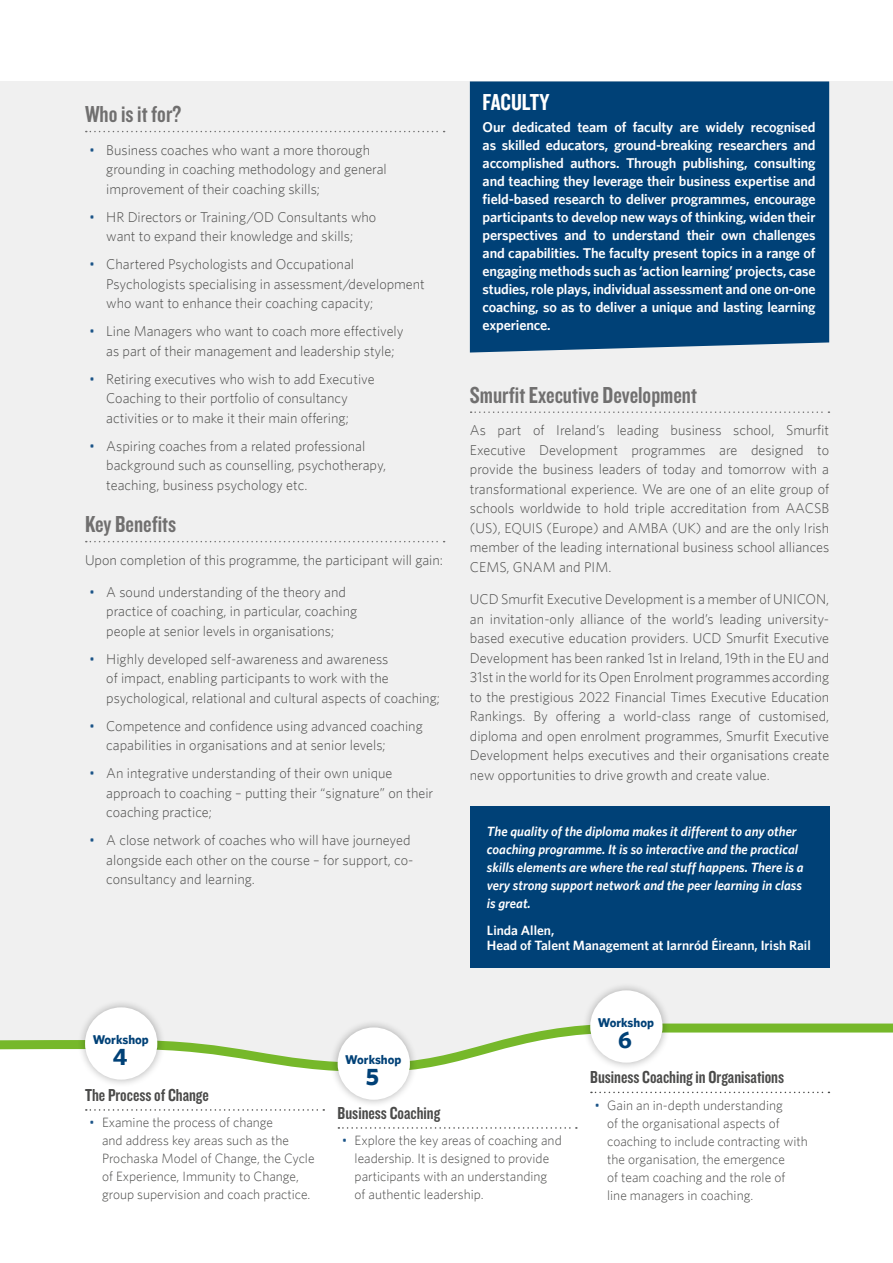
<style>
.page{position:relative;width:893px;height:1263px;background:#fff}
.page>*{position:absolute;margin:0;border:0;box-sizing:border-box;transform-origin:0 0}
.HEADS{font:24px "Knockout HTF49 Liteweight";color:#706f6f}
.HEADS-2{font:24px "Knockout HTF49 Liteweight";letter-spacing:-.005em;color:#fff}
.HEADS-3{font:700 24px "Whitney";color:#004177}
.HEADS-4{font:18px "Knockout HTF49 Liteweight";color:#4a4a49}
.Body{font:300 14.25px/19.5px "Whitney";color:#4a4a49}
.HEADS-5{font:600 14.25px/18px "Whitney";letter-spacing:-.01em;color:#fff;text-align:justify}
.t1{font:300 13.5px/18px "Whitney";color:#4a4a49}
.Testimonial{font:italic 600 13.5px/18px "Whitney";color:#fff}
.Testimonial_name{font:600 13.5px/15px "Whitney";color:#fff}
.HEADS-6{font:700 12.75px "Whitney";color:#004177}
.s1{color:#1b5488}
</style>
<div class="page">
<div style="left:0;top:81px;width:893px;height:1063px;background:#f0f0f0"></div>
<svg style="left:0;top:1023px;width:893px;height:121px"></svg>
<svg style="left:86px;top:131px;width:359px;height:1px"></svg>
<svg style="left:86px;top:541px;width:359px;height:1px"></svg>
<div style="left:581px;top:982px;width:90px;height:89px;background:#000;opacity:.3"></div>
<div style="left:590px;top:990px;width:72px;height:73px;background:#fff;border-radius:50%"></div>
<svg style="left:591px;top:1092px;width:238px;height:1px"></svg>
<div style="left:329px;top:1019px;width:89px;height:89px;background:#000;opacity:.3"></div>
<div style="left:338px;top:1027px;width:72px;height:73px;background:#fff;border-radius:50%"></div>
<svg style="left:338px;top:1127px;width:239px;height:2px"></svg>
<div style="left:76px;top:999px;width:90px;height:89px;background:#000;opacity:.3"></div>
<div style="left:85px;top:1007px;width:72px;height:73px;background:#fff;border-radius:50%"></div>
<svg style="left:86px;top:1109px;width:238px;height:2px"></svg>
<div style="left:470px;top:81px;width:359px;height:271px;background:#004177"></div>
<svg style="left:471px;top:411px;width:358px;height:2px"></svg>
<div style="left:470px;top:806px;width:359px;height:161px;background:#004177"></div>
<p class="HEADS" style="left:85px;top:102px;width:98px">Who is it for?</p>
<p class="Body" style="left:106px;top:140px;width:282px;text-indent:-17px"><span class="s1">•</span> Business coaches who want a more thorough grounding in coaching methodology and general improvement of their coaching skills;</p>
<p class="Body" style="left:89px;top:207px;width:289px;text-align:center"><span class="s1">•</span> HR Directors or Training/OD Consultants who want to expand their knowledge and skills;</p>
<p class="Body" style="left:106px;top:254px;width:320px;text-indent:-17px"><span class="s1">•</span> Chartered Psychologists and Occupational<br>Psychologists specialising in assessment/development who want to enhance their coaching capacity;</p>
<p class="Body" style="left:89px;top:321px;width:316px;text-align:center"><span class="s1">•</span> Line Managers who want to coach more effectively as part of their management and leadership style;</p>
<p class="Body" style="left:106px;top:369px;width:270px;text-indent:-17px"><span class="s1">•</span> Retiring executives who wish to add Executive<br>Coaching to their portfolio of consultancy activities or to make it their main offering;</p>
<p class="Body" style="left:106px;top:436px;width:281px;text-indent:-17px"><span class="s1">•</span> Aspiring coaches from a related professional background such as counselling, psychotherapy, teaching, business psychology etc.</p>
<p class="HEADS" style="left:85px;top:512px;width:93px">Key Benefits</p>
<p class="Body" style="left:85px;top:550px;width:360px">Upon completion of this programme, the participant will gain:</p>
<p class="Body" style="left:106px;top:582px;width:253px;text-indent:-17px"><span class="s1">•</span> A sound understanding of the theory and practice of coaching, in particular, coaching people at senior levels in organisations;</p>
<p class="Body" style="left:106px;top:649px;width:335px;text-indent:-17px"><span class="s1">•</span> Highly developed self-awareness and awareness<br>of impact, enabling participants to work with the psychological, relational and cultural aspects of coaching;</p>
<p class="Body" style="left:106px;top:716px;width:318px;text-indent:-17px"><span class="s1">•</span> Competence and confidence using advanced coaching capabilities in organisations and at senior levels;</p>
<p class="Body" style="left:106px;top:763px;width:328px;text-indent:-17px"><span class="s1">•</span> An integrative understanding of their own unique approach to coaching – putting their “signature” on their coaching practice;</p>
<p class="Body" style="left:106px;top:830px;width:309px;text-indent:-17px"><span class="s1">•</span> A close network of coaches who will have journeyed alongside each other on the course – for support, co&shy;consultancy and learning.</p>
<p class="HEADS-2" style="left:483px;top:90px;width:68px">FACULTY</p>
<p class="HEADS-5" style="left:483px;top:118px;width:335px">Our dedicated team of faculty are widely recognised as skilled educators, ground-breaking researchers and accomplished authors. Through publishing, consulting and teaching they leverage their business expertise and field-based research to deliver programmes, encourage participants to develop new ways of thinking, widen their perspectives and to understand their own challenges and capabilities. The faculty present topics in a range of engaging methods such as ‘action learning’ projects, case studies, role plays, individual assessment and one on-one coaching, so as to deliver a unique and lasting learning experience.</p>
<p class="HEADS" style="left:470px;top:383px;width:229px">Smurfit Executive Development</p>
<p class="Body" style="left:470px;top:420px;width:361px;text-align:justify">As part of Ireland’s leading business school, Smurfit Executive Development programmes are designed to provide the business leaders of today and tomorrow with a transformational experience. We are one of an elite group of schools worldwide to hold triple accreditation from AACSB (US), EQUIS (Europe) and AMBA (UK) and are the only Irish member of the leading international business school alliances CEMS, GNAM and PIM.</p>
<p class="Body" style="left:470px;top:589px;width:361px;text-align:justify">UCD Smurfit Executive Development is a member of UNICON, an invitation-only alliance of the world’s leading university&shy;based executive education providers. UCD Smurfit Executive Development has been ranked 1st in Ireland, 19th in the EU and 31st in the world for its Open Enrolment programmes according to the prestigious 2022 Financial Times Executive Education Rankings. By offering a world-class range of customised, diploma and open enrolment programmes, Smurfit Executive Development helps executives and their organisations create new opportunities to drive growth and create value.</p>
<p class="Testimonial" style="left:487px;top:821px;width:318px">The quality of the diploma makes it different to any other coaching programme. It is so interactive and the practical skills elements are where the real stuff happens. There is a very strong support network and the peer learning in class is great.</p>
<p class="Testimonial_name" style="left:487px;top:923px;width:325px">Linda Allen,<br>Head of Talent Management at Iarnród Éireann, Irish Rail</p>
<p class="HEADS-6" style="left:93px;top:1032px;width:58px">Workshop</p>
<p class="HEADS-3" style="left:113px;top:1042px;width:16px">4</p>
<p class="HEADS-4" style="left:85px;top:1085px;width:125px">The Process of Change</p>
<p class="t1" style="left:102px;top:1113px;width:214px;text-indent:-13px"><span class="s1">•</span> Examine the process of change<br>and address key areas such as the Prochaska Model of Change, the Cycle of Experience, Immunity to Change, group supervision and coach practice.</p>
<p class="HEADS-6" style="left:345px;top:1052px;width:58px">Workshop</p>
<p class="HEADS-3" style="left:366px;top:1062px;width:15px">5</p>
<p class="HEADS-4" style="left:338px;top:1103px;width:104px">Business Coaching</p>
<p class="t1" style="left:355px;top:1131px;width:209px;text-indent:-13px"><span class="s1">•</span> Explore the key areas of coaching and leadership. It is designed to provide participants with an understanding<br>of authentic leadership.</p>
<p class="HEADS-6" style="left:598px;top:1015px;width:58px">Workshop</p>
<p class="HEADS-3" style="left:618px;top:1025px;width:15px">6</p>
<p class="HEADS-4" style="left:590px;top:1068px;width:195px">Business Coaching in Organisations</p>
<p class="t1" style="left:607px;top:1096px;width:202px;text-indent:-13px"><span class="s1">•</span> Gain an in-depth understanding<br>of the organisational aspects of coaching to include contracting with the organisation, the emergence<br>of team coaching and the role of line managers in coaching.</p>
</div>
